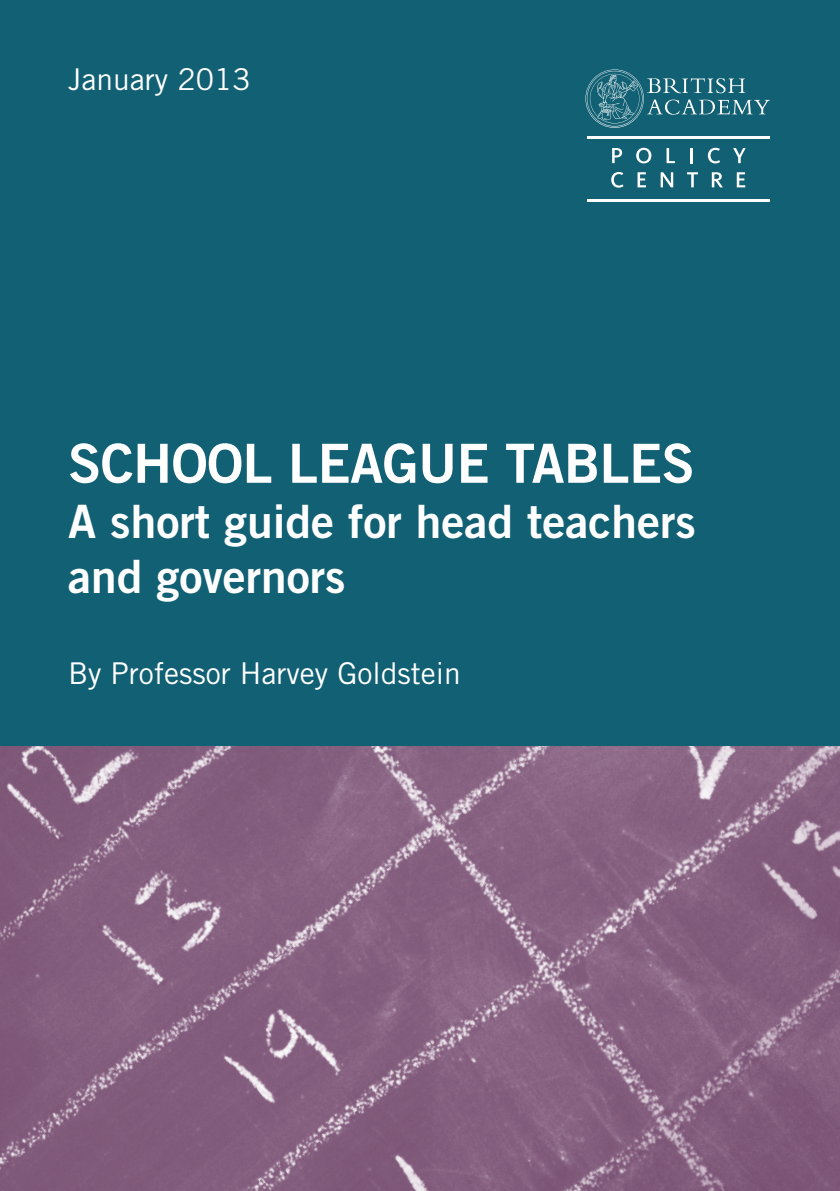
<style>
.page{position:relative;width:840px;height:1191px;background:#fff}
.page>*{position:absolute;margin:0;border:0;box-sizing:border-box;transform-origin:0 0}
.t1{font:54px "Trade Gothic LT Std Bd 2";letter-spacing:-.01em;color:#fff}
.t2{font:46px/55.2px "Trade Gothic LT Std Bd 2";color:#fff}
.t3{font:30px "Trade Gothic LT Std";color:#fff}
</style>
<div class="page">
<div style="left:0;top:0;width:839px;height:1191px;background:#116073"></div>
<svg style="left:585px;top:69px;width:184px;height:59px"></svg>
<svg style="left:612px;top:148px;width:9px;height:15px"></svg>
<svg style="left:636px;top:148px;width:15px;height:15px"></svg>
<svg style="left:666px;top:148px;width:8px;height:15px"></svg>
<hr style="left:689px;top:148px;width:3px;height:15px;background:#fff">
<svg style="left:707px;top:148px;width:12px;height:15px"></svg>
<svg style="left:733px;top:148px;width:12px;height:15px"></svg>
<svg style="left:611px;top:172px;width:12px;height:16px"></svg>
<svg style="left:637px;top:172px;width:8px;height:15px"></svg>
<svg style="left:660px;top:172px;width:12px;height:15px"></svg>
<svg style="left:687px;top:172px;width:10px;height:15px"></svg>
<svg style="left:711px;top:172px;width:11px;height:15px"></svg>
<svg style="left:736px;top:172px;width:8px;height:15px"></svg>
<hr style="left:586px;top:136px;width:183px;height:2px;background:#fff">
<hr style="left:586px;top:200px;width:183px;height:2px;background:#fff">
<img style="left:0;top:746px;width:839px;height:445px">
<p class="t3" style="left:68px;top:61px;width:184px">January 2013</p>
<p class="t1" style="left:68px;top:430px;width:627px">SCHOOL LEAGUE TABLES</p>
<p class="t2" style="left:68px;top:493px;width:629px">A short guide for head teachers and governors</p>
<p class="t3" style="left:68px;top:655px;width:394px">By Professor Harvey Goldstein</p>
</div>
